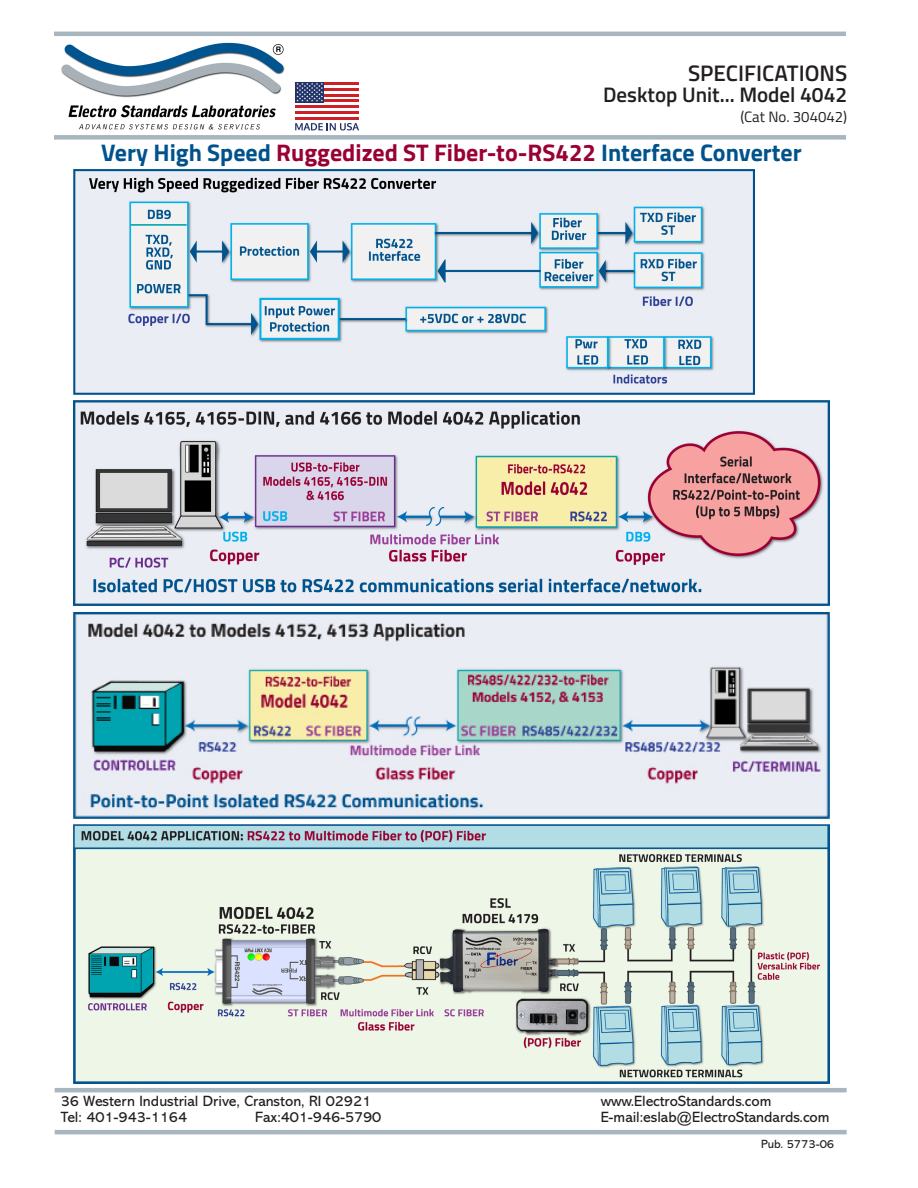
<style>
.page{position:relative;width:918px;height:1188px;background:#fff}
.page>*{position:absolute;margin:0;border:0;box-sizing:border-box;transform-origin:0 0}
.t1{font:700 24px "Titillium Web";color:#00528c}
.t2{font:600 22.5px "Titillium Web";color:#231f20}
.t3{font:600 21px "Titillium Web";color:#231f20}
.t4{font:15px "Abadi MT Pro";color:#231f20}
.t5{font:15px "Titillium Web";color:#231f20}
.t6{font:12px "Abadi MT Pro";color:#231f20}
.s1{color:#903}
</style>
<div class="page">
<hr style="left:55px;top:1130px;width:792px;height:4px;background:#a7b6bf">
<hr style="left:55px;top:1088px;width:792px;height:4px;background:#a7b6bf">
<img style="left:74px;top:169px;width:680px;height:225px">
<img style="left:74px;top:401px;width:756px;height:205px">
<img style="left:74px;top:612px;width:756px;height:206px">
<img style="left:73px;top:825px;width:756px;height:259px">
<hr style="left:54px;top:32px;width:792px;height:4px;background:#a7b6bf">
<div style="left:54px;top:135px;width:792px;height:5px;background:#a7b6bf"></div>
<img style="left:61px;top:42px;width:224px;height:88px">
<div style="left:295px;top:82px;width:29px;height:20px;background:#1f3166"></div>
<svg style="left:296px;top:83px;width:27px;height:19px"></svg>
<hr style="left:324px;top:82px;width:35px;height:3px;background:#cd2027">
<hr style="left:324px;top:88px;width:35px;height:3px;background:#cd2027">
<hr style="left:324px;top:94px;width:35px;height:3px;background:#cd2027">
<hr style="left:324px;top:100px;width:35px;height:2px;background:#cd2027">
<hr style="left:295px;top:105px;width:64px;height:3px;background:#cd2027">
<hr style="left:295px;top:111px;width:64px;height:3px;background:#cd2027">
<hr style="left:295px;top:117px;width:64px;height:3px;background:#cd2027">
<svg style="left:295px;top:123px;width:64px;height:7px"></svg>
<p class="t2" style="left:688px;top:57px;width:161px">SPECIFICATIONS</p>
<p class="t3" style="left:603px;top:79px;width:246px">Desktop Unit... Model 4042</p>
<p class="t5" style="left:740px;top:106px;width:108px">(Cat No. 304042)</p>
<p class="t1" style="left:101px;top:134px;width:702px">Very High Speed <span class="s1">Ruggedized ST Fiber-to-RS422</span> Interface Converter</p>
<p class="t4" style="left:61px;top:1092px;width:312px">36 Western Industrial Drive, Cranston, RI 02921</p>
<p class="t4" style="left:601px;top:1092px;width:172px">www.ElectroStandards.com</p>
<p class="t4" style="left:61px;top:1109px;width:128px">Tel: 401-943-1164</p>
<p class="t4" style="left:255px;top:1109px;width:128px">Fax:401-946-5790</p>
<p class="t4" style="left:601px;top:1109px;width:230px">E-mail:eslab@ElectroStandards.com</p>
<p class="t6" style="left:761px;top:1137px;width:75px">Pub. 5773-06</p>
</div>
